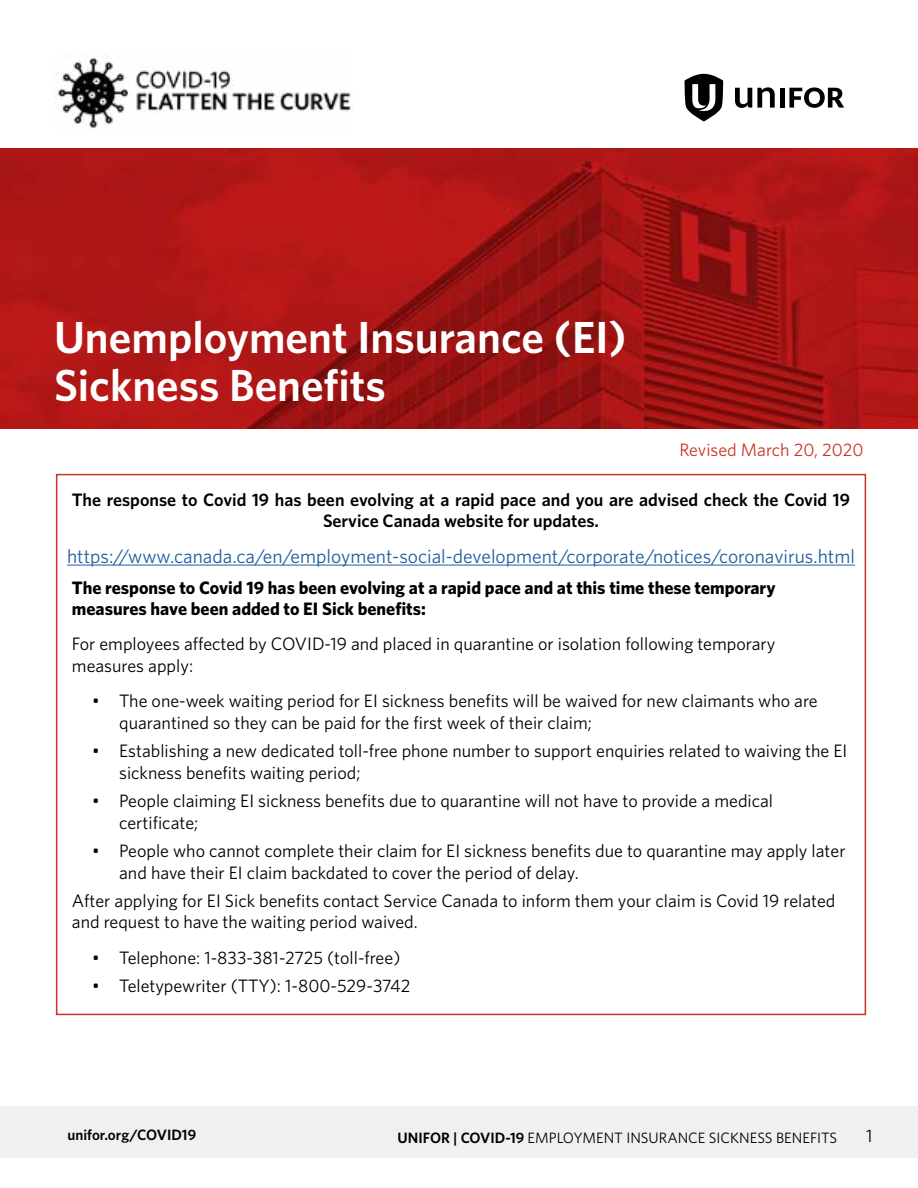
<style>
.page{position:relative;width:918px;height:1188px;background:#fff}
.page>*{position:absolute;margin:0;border:0;box-sizing:border-box;transform-origin:0 0}
.t1{font:600 45px/48px "Whitney";color:#fff}
.t2{font:19.5px "Whitney";color:#215e9e}
.t3{font:18px/21.6px "Whitney";color:#000}
.t4{font:700 18px/21.6px "Whitney";color:#000}
.t5{font:600 18px/21.6px "Whitney";color:#000;text-align:center}
.t6{font:18px "Whitney";color:#c93428}
.t7{font:15px "Whitney";color:#000}
.t8{font:600 15px "Whitney";color:#000}
.s1{font-weight:600}
</style>
<div class="page">
<div style="left:0;top:1107px;width:918px;height:51px;background:#f0f0f0"></div>
<img style="left:54px;top:54px;width:297px;height:74px">
<svg style="left:684px;top:74px;width:39px;height:47px"></svg>
<svg style="left:735px;top:87px;width:40px;height:21px"></svg>
<svg style="left:789px;top:87px;width:55px;height:21px"></svg>
<hr style="left:780px;top:88px;width:4px;height:20px;background:#000">
<img style="left:0;top:148px;width:918px;height:281px">
<hr style="left:67px;top:565px;width:788px;height:1px;background:#215e9e">
<h1 class="t1" style="left:54px;top:313px;width:574px">Unemployment Insurance (EI)<br>Sickness Benefits</h1>
<p class="t6" style="left:679px;top:438px;width:186px">Revised March 20, 2020</p>
<p class="t5" style="left:72px;top:488px;width:780px">The response to Covid 19 has been evolving at a rapid pace and you are advised check the Covid 19<br>Service Canada website for updates.</p>
<p class="t2" style="left:67px;top:543px;width:789px">https://www.canada.ca/en/employment-social-development/corporate/notices/coronavirus.html</p>
<p class="t4" style="left:72px;top:576px;width:705px">The response to Covid 19 has been evolving at a rapid pace and at this time these temporary measures have been added to EI Sick benefits:</p>
<p class="t3" style="left:72px;top:633px;width:705px">For employees affected by COVID-19 and placed in quarantine or isolation following temporary measures apply:</p>
<p class="t3" style="left:119px;top:690px;width:700px;text-indent:-27px">• The one-week waiting period for EI sickness benefits will be waived for new claimants who are quarantined so they can be paid for the first week of their claim;</p>
<p class="t3" style="left:119px;top:740px;width:730px;text-indent:-27px">• Establishing a new dedicated toll-free phone number to support enquiries related to waiving the EI sickness benefits waiting period;</p>
<p class="t3" style="left:119px;top:789px;width:655px;text-indent:-27px">• People claiming EI sickness benefits due to quarantine will not have to provide a medical certificate;</p>
<p class="t3" style="left:119px;top:839px;width:728px;text-indent:-27px">• People who cannot complete their claim for EI sickness benefits due to quarantine may apply later and have their EI claim backdated to cover the period of delay.</p>
<p class="t3" style="left:72px;top:889px;width:765px">After applying for EI Sick benefits contact Service Canada to inform them your claim is Covid 19 related and request to have the waiting period waived.</p>
<p class="t3" style="left:92px;top:946px;width:310px">• Telephone: 1-833-381-2725 (toll-free)</p>
<p class="t3" style="left:92px;top:974px;width:320px">• Teletypewriter (TTY): 1-800-529-3742</p>
<p class="t8" style="left:68px;top:1125px;width:130px">unifor.org/COVID19</p>
<p class="t7" style="left:398px;top:1127px;width:441px"><span class="s1">UNIFOR | COVID-19</span> EMPLOYMENT INSURANCE SICKNESS BENEFITS</p>
<p class="t3" style="left:866px;top:1124px;width:8px">1</p>
</div>
